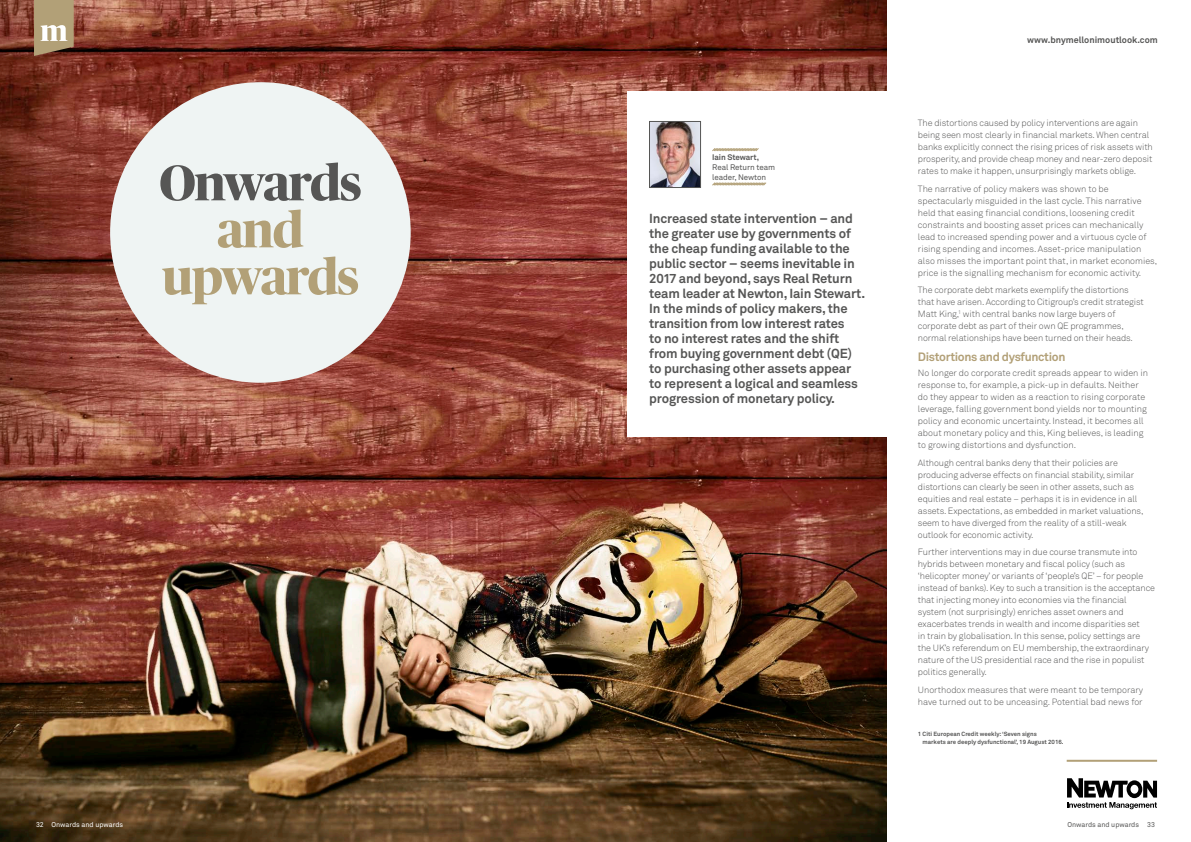
<style>
.page{position:relative;width:1191px;height:842px;background:#fff}
.page>*{position:absolute;margin:0;border:0;box-sizing:border-box;transform-origin:0 0}
.t1{font:700 50px/47px "Publico Banner";letter-spacing:-.02em;color:#b2a077;text-align:center}
.t2{font:700 50px "Publico Banner";letter-spacing:-.025em;color:#565655}
.t3{font:700 13px/15px "Akkurat Pro";letter-spacing:-.01em;color:#565655}
.t4{font:700 12px "Akkurat Pro";letter-spacing:-.025em;color:#b2a077}
.t5{font:9px/12px "Akkurat Light Pro";letter-spacing:-.01em;color:#565655}
.t6{font:700 9px "Akkurat Pro";color:#565655}
.t7{font:8px/10px "Akkurat Pro";letter-spacing:-.01em;color:#565655}
.t8{font:700 8px "Akkurat Pro";letter-spacing:-.01em;color:#565655}
.t9{font:7px "Akkurat Pro";color:#fff}
.t10{font:7px "Akkurat Pro";color:#565655}
.t11{font:700 6px/8px "Akkurat Pro";color:#565655}
</style>
<div class="page">
<img style="left:0;top:0;width:886px;height:842px">
<hr style="left:1066px;top:760px;width:91px;height:2px;background:#b2a077">
<svg style="left:34px;top:0;width:40px;height:56px;background:#b29f7e"></svg>
<svg style="left:1067px;top:778px;width:90px;height:31px"></svg>
<div style="left:110px;top:82px;width:301px;height:301px;background:#eff4f3;border-radius:50%"></div>
<div style="left:626px;top:91px;width:264px;height:346px;background:#fff"></div>
<img style="left:651px;top:123px;width:48px;height:63px">
<div style="left:649px;top:121px;width:52px;height:67px;border:1px solid #565655"></div>
<svg style="left:712px;top:148px;width:47px;height:4px"></svg>
<svg style="left:712px;top:182px;width:55px;height:4px"></svg>
<h1 class="t2" style="left:159px;top:147px;width:204px">Onwards</h1>
<h1 class="t1" style="left:162px;top:203px;width:198px">and upwards</h1>
<p class="t8" style="left:712px;top:152px;width:48px">Iain Stewart,</p>
<p class="t7" style="left:712px;top:162px;width:64px">Real Return team leader, Newton</p>
<p class="t3" style="left:649px;top:211px;width:218px">Increased state intervention – and the greater use by governments of the cheap funding available to the public sector – seems inevitable in 2017 and beyond, says Real Return team leader at Newton, Iain Stewart.<br>In the minds of policy makers, the transition from low interest rates<br>to no interest rates and the shift from buying government debt (QE) to purchasing other assets appear to represent a logical and seamless progression of monetary policy.</p>
<p class="t6" style="left:1027px;top:34px;width:132px">www.bnymellonimoutlook.com</p>
<p class="t5" style="left:918px;top:117px;width:236px">The distortions caused by policy interventions are again being seen most clearly in financial markets. When central banks explicitly connect the rising prices of risk assets with prosperity, and provide cheap money and near-zero deposit rates to make it happen, unsurprisingly markets oblige.</p>
<p class="t5" style="left:918px;top:183px;width:241px">The narrative of policy makers was shown to be spectacularly misguided in the last cycle. This narrative held that easing financial conditions, loosening credit constraints and boosting asset prices can mechanically lead to increased spending power and a virtuous cycle of rising spending and incomes. Asset-price manipulation also misses the important point that, in market economies, price is the signalling mechanism for economic activity.</p>
<p class="t5" style="left:918px;top:284px;width:227px">The corporate debt markets exemplify the distortions that have arisen. According to Citigroup’s credit strategist Matt King,<sup>1</sup> with central banks now large buyers of corporate debt as part of their own QE programmes, normal relationships have been turned on their heads.</p>
<h3 class="t4" style="left:918px;top:349px;width:149px">Distortions and dysfunction</h3>
<p class="t5" style="left:918px;top:367px;width:231px">No longer do corporate credit spreads appear to widen in response to, for example, a pick-up in defaults. Neither do they appear to widen as a reaction to rising corporate leverage, falling government bond yields nor to mounting policy and economic uncertainty. Instead, it becomes all about monetary policy and this, King believes, is leading to growing distortions and dysfunction.</p>
<p class="t5" style="left:918px;top:457px;width:227px">Although central banks deny that their policies are producing adverse effects on financial stability, similar distortions can clearly be seen in other assets, such as equities and real estate – perhaps it is in evidence in all assets. Expectations, as embedded in market valuations, seem to have diverged from the reality of a still-weak outlook for economic activity.</p>
<p class="t5" style="left:918px;top:546px;width:239px">Further interventions may in due course transmute into hybrids between monetary and fiscal policy (such as ‘helicopter money’ or variants of ‘people’s QE’ – for people instead of banks). Key to such a transition is the acceptance that injecting money into economies via the financial system (not surprisingly) enriches asset owners and exacerbates trends in wealth and income disparities set<br>in train by globalisation. In this sense, policy settings are the UK’s referendum on EU membership, the extraordinary nature of the US presidential race and the rise in populist politics generally.</p>
<p class="t5" style="left:918px;top:684px;width:227px">Unorthodox measures that were meant to be temporary have turned out to be unceasing. Potential bad news for</p>
<p class="t11" style="left:922px;top:730px;width:142px;text-indent:-5px">1 Citi European Credit weekly: ‘Seven signs<br>markets are deeply dysfunctional’, 19 August 2016.</p>
<p class="t9" style="left:36px;top:820px;width:89px">32 Onwards and upwards</p>
<p class="t10" style="left:1067px;top:820px;width:89px">Onwards and upwards 33</p>
</div>
